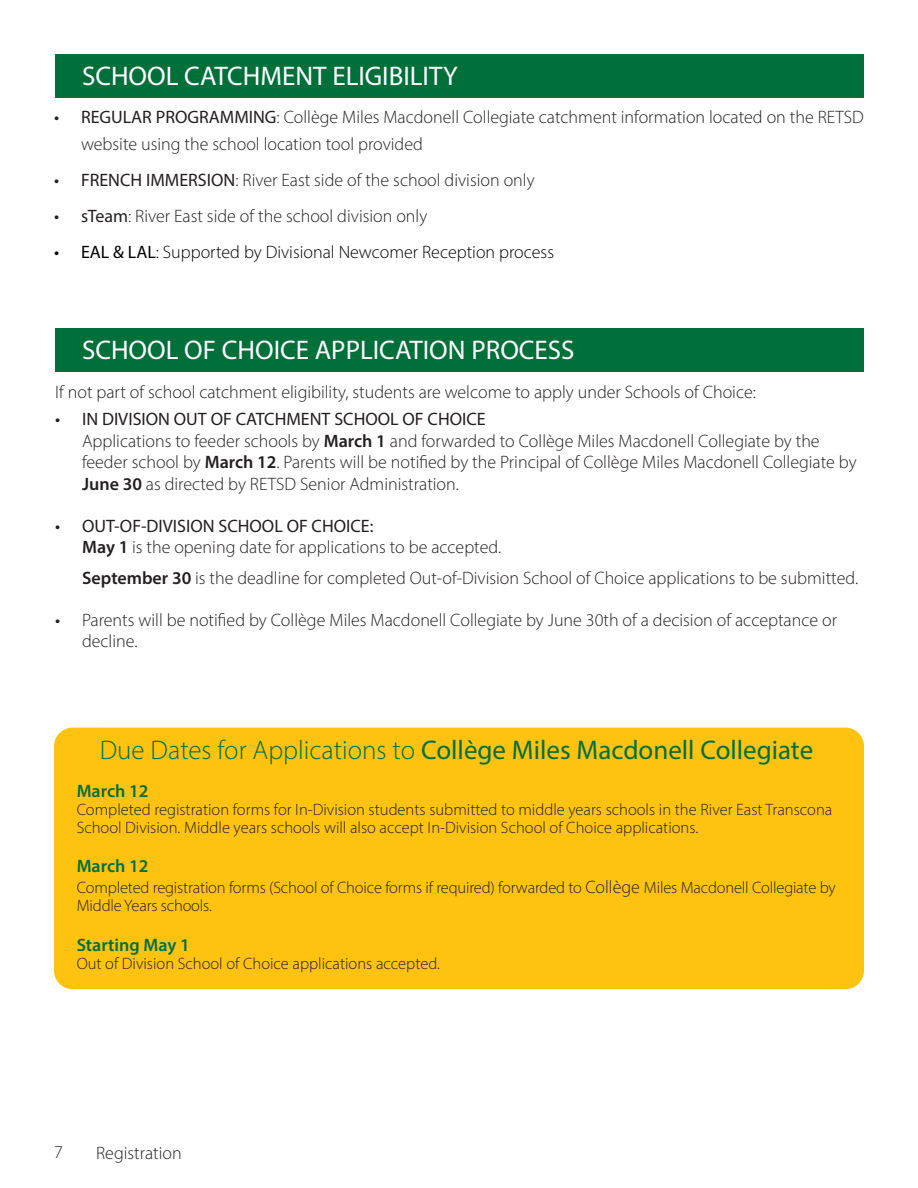
<style>
.page{position:relative;width:918px;height:1188px;background:#fff}
.page>*{position:absolute;margin:0;border:0;box-sizing:border-box;transform-origin:0 0}
.t1{font:27px "Myriad Pro";color:#fff}
.t2{font:27px "Myriad Pro";color:#006f3a}
.Table_of_contents_he{font:300 18px/21.6px "Myriad Pro";color:#231f20}
.t3{font:300 18px "Myriad Pro";color:#000}
.t4{font:600 18px "Myriad Pro";color:#006f3a}
.t5{font:300 16.5px/18px "Myriad Pro";color:#231f20}
.s1{font-weight:400}
.s2{font-weight:600}
.s3{font-weight:300}
.s4{font-size:18px}
</style>
<div class="page">
<div style="left:55px;top:728px;width:808px;height:261px;background:#fec210;border-radius:18px"></div>
<div style="left:54px;top:728px;width:810px;height:261px;border:2px solid #fec210;border-radius:18px"></div>
<div style="left:55px;top:54px;width:809px;height:43px;background:#006f3a"></div>
<div style="left:55px;top:328px;width:809px;height:43px;background:#006f3a"></div>
<p class="t1" style="left:82px;top:59px;width:377px">SCHOOL CATCHMENT ELIGIBILITY</p>
<p class="Table_of_contents_he" style="left:81px;top:103px;width:784px;line-height:27px;text-indent:-27px"><span class="s1">• REGULAR PROGRAMMING</span>: Collège Miles Macdonell Collegiate catchment information located on the RETSD website using the school location tool provided</p>
<p class="Table_of_contents_he" style="left:54px;top:169px;width:482px"><span class="s1">• FRENCH IMMERSION</span>: River East side of the school division only</p>
<p class="Table_of_contents_he" style="left:54px;top:205px;width:375px"><span class="s1">• sTeam</span>: River East side of the school division only</p>
<p class="t3" style="left:54px;top:241px;width:502px"><span class="s1">• EAL &amp; LAL</span>: Supported by Divisional Newcomer Reception process</p>
<p class="t1" style="left:82px;top:333px;width:494px">SCHOOL OF CHOICE APPLICATION PROCESS</p>
<p class="Table_of_contents_he" style="left:55px;top:381px;width:702px">If not part of school catchment eligibility, students are welcome to apply under Schools of Choice:</p>
<p class="Table_of_contents_he" style="left:82px;top:408px;width:776px;text-indent:-27px"><span class="s1">• IN DIVISION OUT OF CATCHMENT SCHOOL OF CHOICE<br></span>Applications to feeder schools by <span class="s2">March 1</span> and forwarded to Collège Miles Macdonell Collegiate by the feeder school by <span class="s2">March 12</span>. Parents will be notified by the Principal of Collège Miles Macdonell Collegiate by <span class="s2">June 30</span> as directed by RETSD Senior Administration.</p>
<p class="Table_of_contents_he" style="left:82px;top:515px;width:419px;text-indent:-27px"><span class="s1">• OUT-OF-DIVISION SCHOOL OF CHOICE:<br></span><span class="s2">May 1</span> is the opening date for applications to be accepted.</p>
<p class="Table_of_contents_he" style="left:82px;top:567px;width:776px"><span class="s2">September 30</span> is the deadline for completed Out-of-Division School of Choice applications to be submitted.</p>
<p class="Table_of_contents_he" style="left:82px;top:609px;width:756px;line-height:21px;text-indent:-27px"><span class="s1">•</span> Parents will be notified by Collège Miles Macdonell Collegiate by June 30th of a decision of acceptance or decline.</p>
<p class="t2" style="left:100px;top:733px;width:715px"><span class="s3">Due Dates for Applications to</span> Collège Miles Macdonell Collegiate</p>
<p class="t4" style="left:77px;top:779px;width:73px">March 12</p>
<p class="t5" style="left:77px;top:800px;width:757px">Completed registration forms for In-Division students submitted to middle years schools in the River East Transcona<br>School Division. Middle years schools will also accept In-Division School of Choice applications.</p>
<p class="t4" style="left:77px;top:855px;width:73px">March 12</p>
<p class="t5" style="left:77px;top:879px;width:761px">Completed registration forms (School of Choice forms if required) forwarded to <span class="s4">Collège</span> Miles Macdonell Collegiate by<br>Middle Years schools.</p>
<p class="t4" style="left:77px;top:933px;width:115px">Starting May 1</p>
<p class="t5" style="left:77px;top:954px;width:363px">Out of Division School of Choice applications accepted.</p>
<p class="Table_of_contents_he" style="left:54px;top:1141px;width:10px">7</p>
<p class="Table_of_contents_he" style="left:96px;top:1142px;width:87px">Registration</p>
</div>
